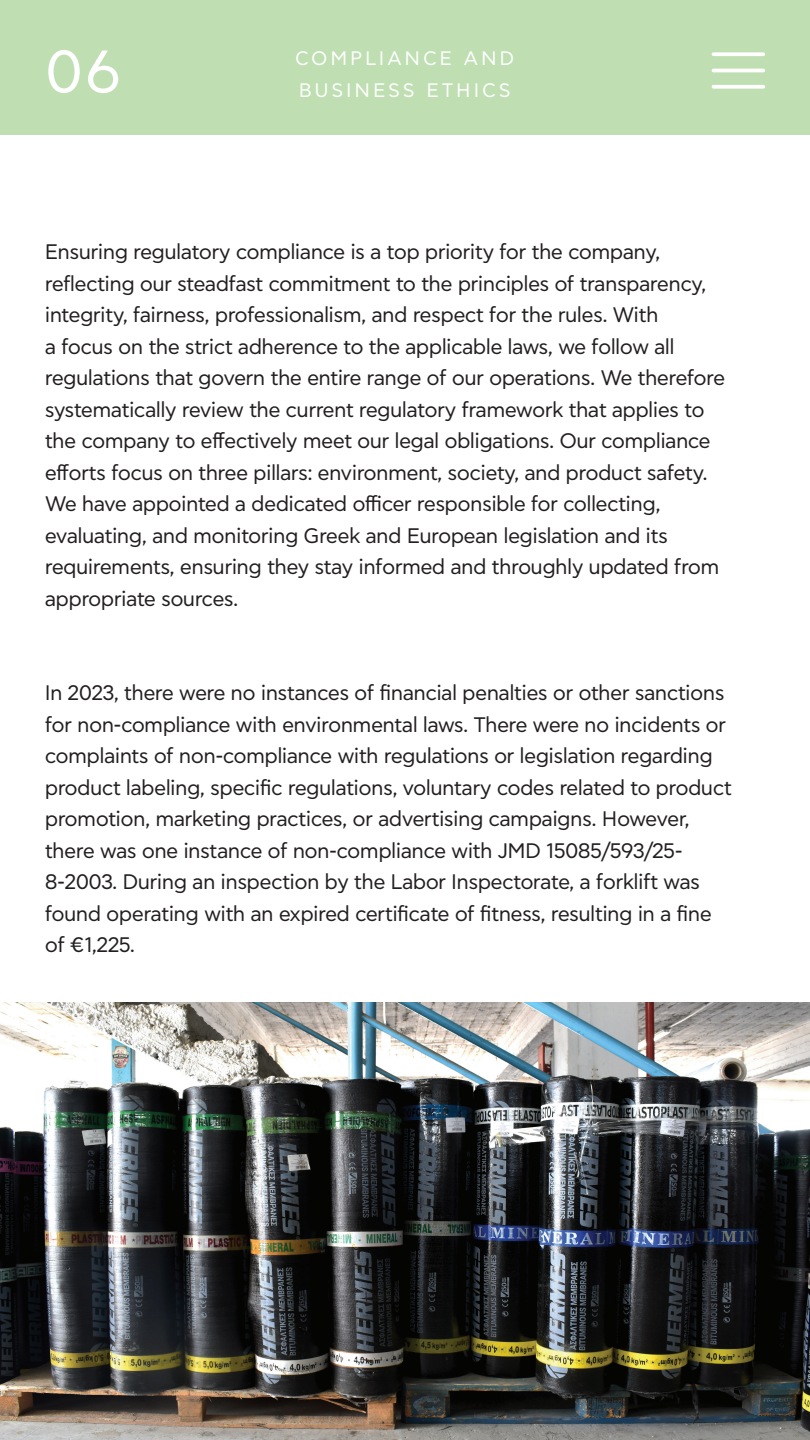
<style>
.page{position:relative;width:810px;height:1440px;background:#fff}
.page>*{position:absolute;margin:0;border:0;box-sizing:border-box;transform-origin:0 0}
.t1{font:60px "CF Asty Std";color:#fff}
.t2{font:21px/31.5px "CF Asty Std";letter-spacing:-.03em;color:#231f20}
.t3{font:19.5px/32.2px "CF Asty Std";letter-spacing:.14em;color:#fff}
</style>
<div class="page">
<div style="left:0;top:0;width:810px;height:135px;background:#bfdfb3"></div>
<img style="left:0;top:1003px;width:809px;height:437px">
<svg style="left:713px;top:52px;width:50px;height:4px"></svg>
<hr style="left:713px;top:69px;width:50px;height:3px;background:#fff">
<svg style="left:713px;top:85px;width:50px;height:4px"></svg>
<h1 class="t1" style="left:45px;top:38px;width:78px">06</h1>
<p class="t3" style="left:295px;top:43px;width:221px">COMPLIANCE AND<br>BUSINESS ETHICS</p>
<p class="t2" style="left:45px;top:237px;width:682px">Ensuring regulatory compliance is a top priority for the company, reflecting our steadfast commitment to the principles of transparency, integrity, fairness, professionalism, and respect for the rules. With<br>a focus on the strict adherence to the applicable laws, we follow all regulations that govern the entire range of our operations. We therefore systematically review the current regulatory framework that applies to the company to effectively meet our legal obligations. Our compliance efforts focus on three pillars: environment, society, and product safety.<br>We have appointed a dedicated officer responsible for collecting, evaluating, and monitoring Greek and European legislation and its requirements, ensuring they stay informed and throughly updated from appropriate sources.</p>
<p class="t2" style="left:45px;top:678px;width:689px">In 2023, there were no instances of financial penalties or other sanctions for non-compliance with environmental laws. There were no incidents or complaints of non-compliance with regulations or legislation regarding product labeling, specific regulations, voluntary codes related to product promotion, marketing practices, or advertising campaigns. However, there was one instance of non-compliance with JMD 15085/593/25- 8-2003. During an inspection by the Labor Inspectorate, a forklift was found operating with an expired certificate of fitness, resulting in a fine of €1,225.</p>
</div>
